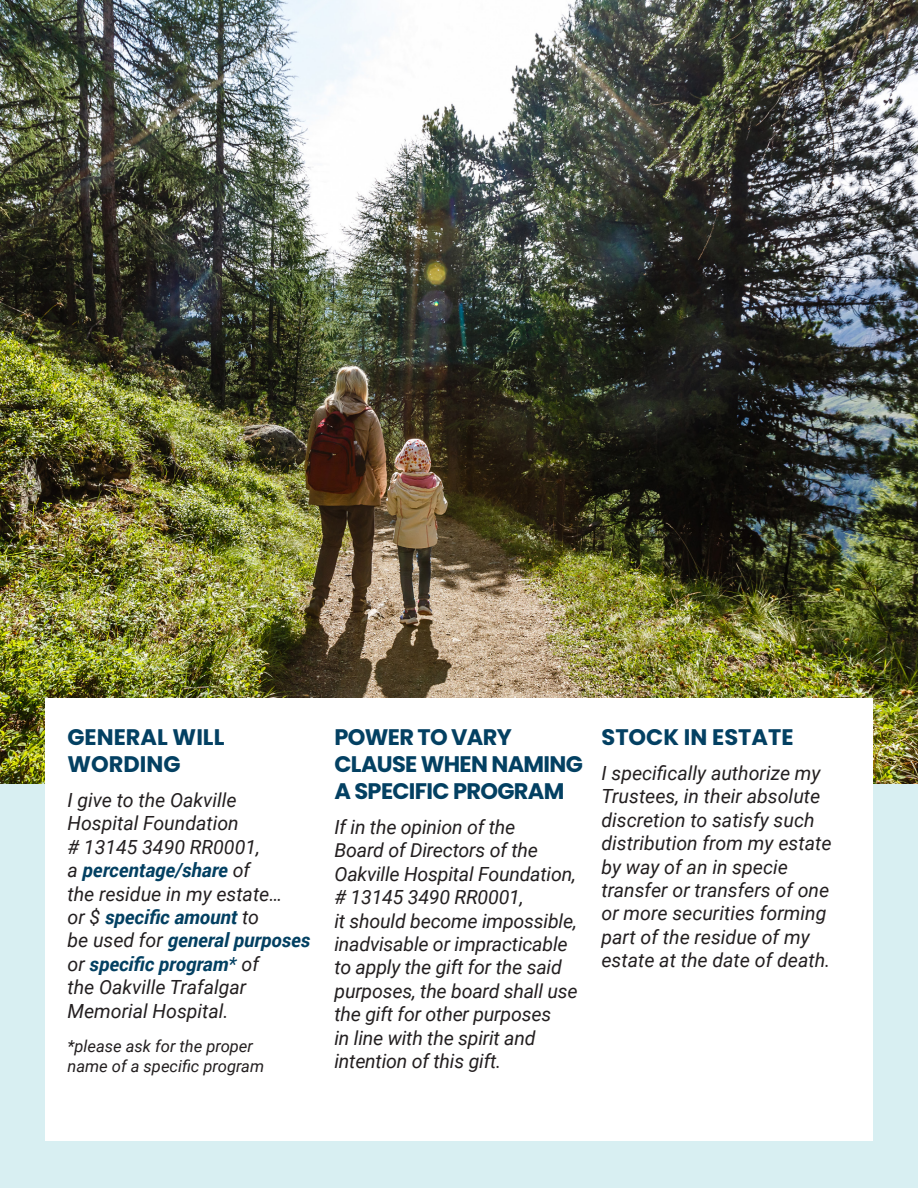
<style>
.page{position:relative;width:918px;height:1188px;background:#fff}
.page>*{position:absolute;margin:0;border:0;box-sizing:border-box;transform-origin:0 0}
.t1{font:700 22.5px/27px "Poppins";letter-spacing:-.03em;color:#034062}
.t2{font:700 22.5px/27px "Poppins";color:#034062}
.Body{font:italic 19.5px/23.4px "Roboto";color:#231f20}
.Body-2{font:italic 16.5px/19.8px "Roboto";color:#231f20}
.s1{font-weight:700;color:#034062}
.s2{color:#034062}
</style>
<div class="page">
<img style="left:0;top:0;width:918px;height:785px">
<div style="left:0;top:785px;width:918px;height:403px;background:#d8eff2"></div>
<div style="left:45px;top:698px;width:828px;height:443px;background:#fff"></div>
<h3 class="t2" style="left:68px;top:723px;width:158px">GENERAL WILL<br>WORDING</h3>
<p class="Body" style="left:68px;top:788px;width:244px">I give to the Oakville<br>Hospital Foundation<br># 13145 3490 RR0001,<br>a <span class="s1">percentage/share</span> of<br>the residue in my estate…<br>or $ <span class="s1">specific amount</span> to<br>be used for <span class="s1">general purposes </span>or <span class="s1">specific program</span><span class="s2">*</span> of<br>the Oakville Trafalgar<br>Memorial Hospital.</p>
<p class="Body-2" style="left:68px;top:1036px;width:198px">*please ask for the proper name of a specific program</p>
<h3 class="t1" style="left:334px;top:723px;width:250px">POWER TO VARY<br>CLAUSE WHEN NAMING<br>A SPECIFIC PROGRAM</h3>
<p class="Body" style="left:334px;top:815px;width:245px">If in the opinion of the<br>Board of Directors of the<br>Oakville Hospital Foundation, # 13145 3490 RR0001,<br>it should become impossible, inadvisable or impracticable to apply the gift for the said purposes, the board shall use the gift for other purposes<br>in line with the spirit and intention of this gift.</p>
<h3 class="t2" style="left:602px;top:723px;width:194px">STOCK IN ESTATE</h3>
<p class="Body" style="left:602px;top:761px;width:231px">I specifically authorize my<br>Trustees, in their absolute discretion to satisfy such distribution from my estate by way of an in specie transfer or transfers of one or more securities forming part of the residue of my estate at the date of death.</p>
</div>
